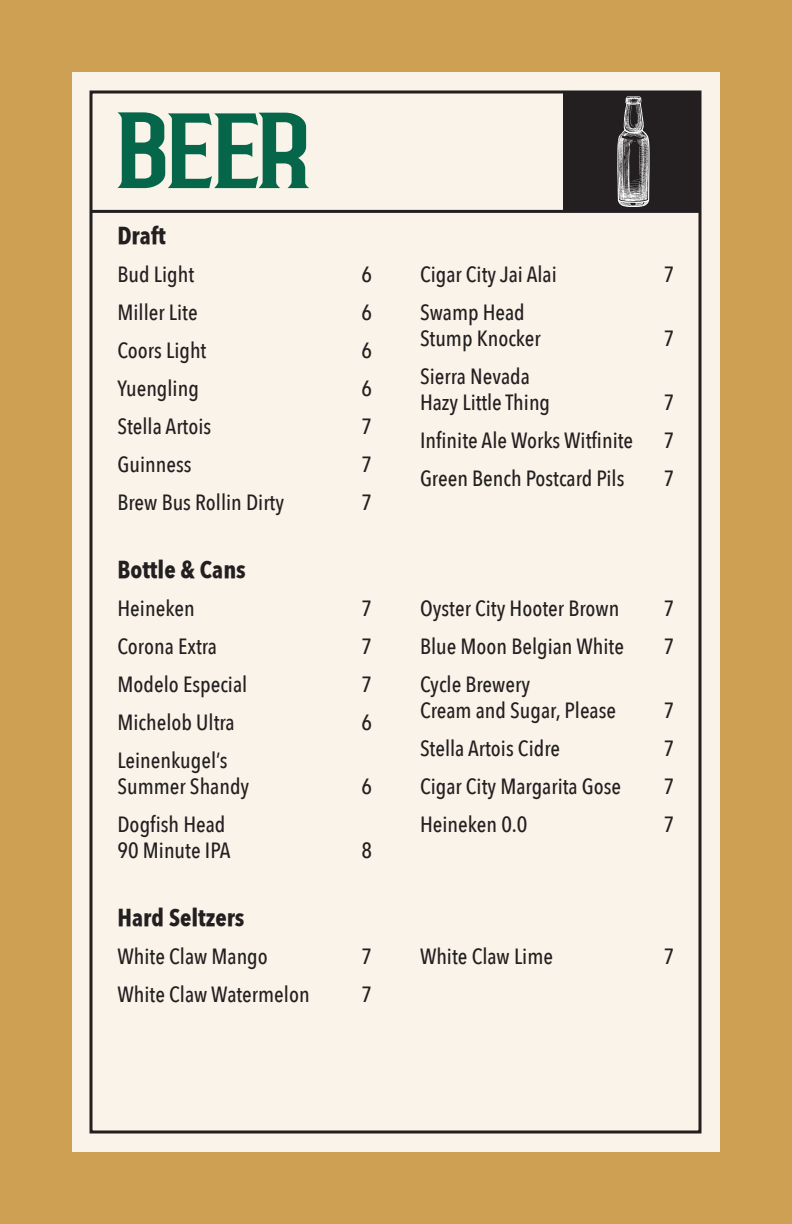
<style>
.page{position:relative;width:792px;height:1224px;background:#cda054}
.page>*{position:absolute;margin:0;border:0;box-sizing:border-box;transform-origin:0 0}
.t1{font:92px "Barbaro";color:#056649;scale:1.45 1}
.t2{font:700 condensed 24px "Avenir Next";color:#231f20}
.t3{font:500 22px/26px "Avenir Next Condensed";color:#231f20}
</style>
<div class="page">
<div style="left:72px;top:72px;width:648px;height:1080px;background:#f9f3e9"></div>
<div style="left:563px;top:93px;width:136px;height:118px;background:#231f20"></div>
<div style="left:90px;top:90px;width:612px;height:1044px;border:3px solid #231f20"></div>
<svg style="left:617px;top:96px;width:33px;height:111px"></svg>
<hr style="left:91px;top:210px;width:609px;height:3px;background:#231f20">
<h1 class="t1" style="left:118px;top:93px;width:138px">BEER</h1>
<p class="t2" style="left:118px;top:221px;width:50px">Draft</p>
<p class="t3" style="left:118px;top:261px;width:78px">Bud Light</p>
<p class="t3" style="left:361px;top:261px;width:12px">6</p>
<p class="t3" style="left:118px;top:299px;width:82px">Miller Lite</p>
<p class="t3" style="left:361px;top:299px;width:12px">6</p>
<p class="t3" style="left:118px;top:337px;width:90px">Coors Light</p>
<p class="t3" style="left:361px;top:337px;width:12px">6</p>
<p class="t3" style="left:118px;top:375px;width:83px">Yuengling</p>
<p class="t3" style="left:361px;top:375px;width:12px">6</p>
<p class="t3" style="left:118px;top:413px;width:95px">Stella Artois</p>
<p class="t3" style="left:361px;top:413px;width:12px">7</p>
<p class="t3" style="left:118px;top:451px;width:75px">Guinness</p>
<p class="t3" style="left:361px;top:451px;width:12px">7</p>
<p class="t3" style="left:118px;top:489px;width:168px">Brew Bus Rollin Dirty</p>
<p class="t3" style="left:361px;top:489px;width:12px">7</p>
<p class="t2" style="left:118px;top:555px;width:130px">Bottle &amp; Cans</p>
<p class="t3" style="left:118px;top:595px;width:79px">Heineken</p>
<p class="t3" style="left:361px;top:595px;width:12px">7</p>
<p class="t3" style="left:118px;top:633px;width:101px">Corona Extra</p>
<p class="t3" style="left:361px;top:633px;width:12px">7</p>
<p class="t3" style="left:118px;top:671px;width:131px">Modelo Especial</p>
<p class="t3" style="left:361px;top:671px;width:12px">7</p>
<p class="t3" style="left:118px;top:709px;width:119px">Michelob Ultra</p>
<p class="t3" style="left:361px;top:709px;width:12px">6</p>
<p class="t3" style="left:118px;top:747px;width:133px">Leinenkugel’s<br>Summer Shandy</p>
<p class="t3" style="left:361px;top:773px;width:12px">6</p>
<p class="t3" style="left:118px;top:811px;width:115px">Dogfish Head<br>90 Minute IPA</p>
<p class="t3" style="left:361px;top:837px;width:12px">8</p>
<p class="t2" style="left:118px;top:903px;width:129px">Hard Seltzers</p>
<p class="t3" style="left:118px;top:943px;width:152px">White Claw Mango</p>
<p class="t3" style="left:361px;top:943px;width:12px">7</p>
<p class="t3" style="left:118px;top:981px;width:194px">White Claw Watermelon</p>
<p class="t3" style="left:361px;top:981px;width:12px">7</p>
<p class="t3" style="left:420px;top:261px;width:138px">Cigar City Jai Alai</p>
<p class="t3" style="left:664px;top:261px;width:12px">7</p>
<p class="t3" style="left:420px;top:299px;width:122px">Swamp Head<br>Stump Knocker</p>
<p class="t3" style="left:664px;top:325px;width:12px">7</p>
<p class="t3" style="left:420px;top:363px;width:132px">Sierra Nevada<br>Hazy Little Thing</p>
<p class="t3" style="left:664px;top:389px;width:12px">7</p>
<p class="t3" style="left:420px;top:427px;width:215px">Infinite Ale Works Witfinite</p>
<p class="t3" style="left:664px;top:427px;width:12px">7</p>
<p class="t3" style="left:420px;top:465px;width:206px">Green Bench Postcard Pils</p>
<p class="t3" style="left:664px;top:465px;width:12px">7</p>
<p class="t3" style="left:420px;top:595px;width:201px">Oyster City Hooter Brown</p>
<p class="t3" style="left:664px;top:595px;width:12px">7</p>
<p class="t3" style="left:420px;top:633px;width:206px">Blue Moon Belgian White</p>
<p class="t3" style="left:664px;top:633px;width:12px">7</p>
<p class="t3" style="left:420px;top:671px;width:198px">Cycle Brewery<br>Cream and Sugar, Please</p>
<p class="t3" style="left:664px;top:697px;width:12px">7</p>
<p class="t3" style="left:420px;top:735px;width:142px">Stella Artois Cidre</p>
<p class="t3" style="left:664px;top:735px;width:12px">7</p>
<p class="t3" style="left:420px;top:773px;width:203px">Cigar City Margarita Gose</p>
<p class="t3" style="left:664px;top:773px;width:12px">7</p>
<p class="t3" style="left:420px;top:811px;width:109px">Heineken 0.0</p>
<p class="t3" style="left:664px;top:811px;width:12px">7</p>
<p class="t3" style="left:420px;top:943px;width:135px">White Claw Lime</p>
<p class="t3" style="left:664px;top:943px;width:12px">7</p>
</div>
